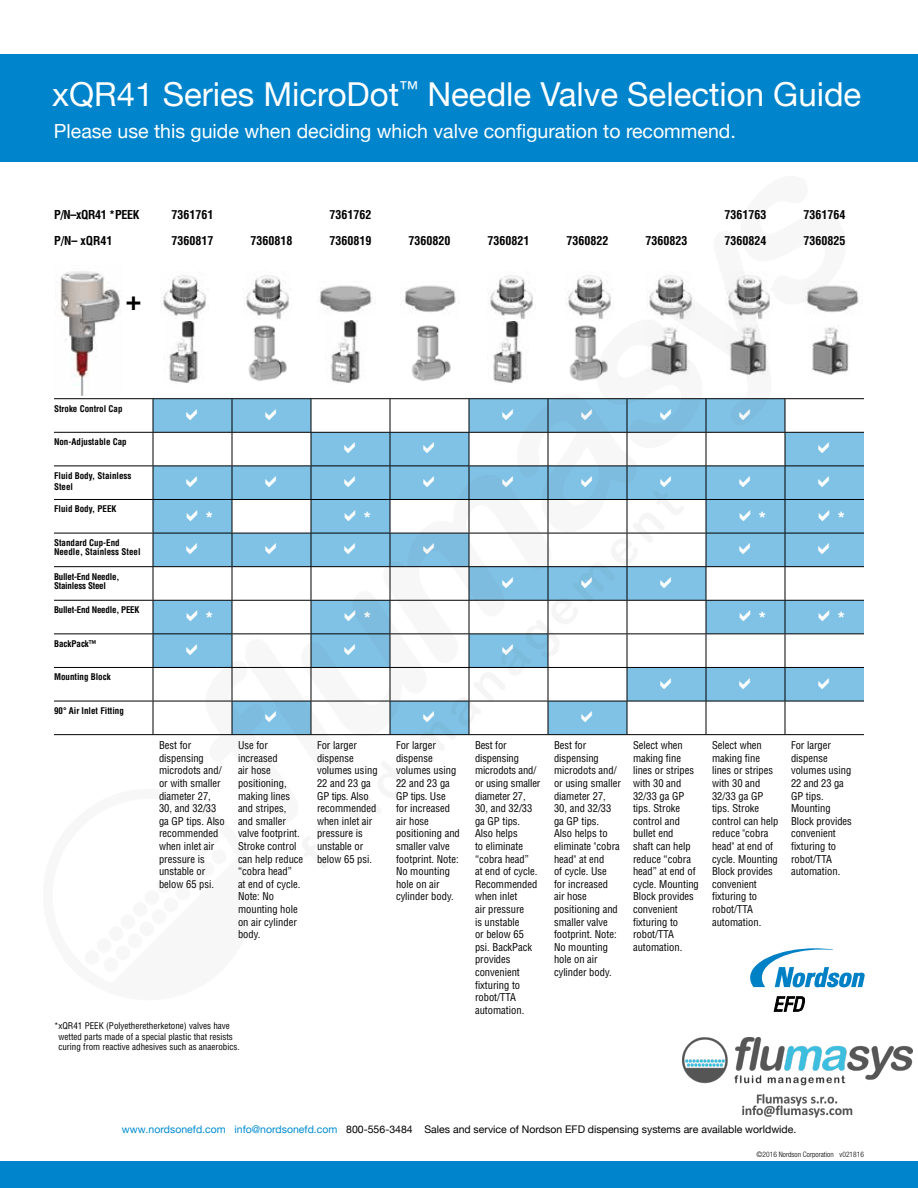
<style>
.page{position:relative;width:918px;height:1188px;background:#fff}
.page>*{position:absolute;margin:0;border:0;box-sizing:border-box;transform-origin:0 0}
.t1{font:33px "Helvetica Neue";color:#fff}
.t2{font:700 27px "Helvetica Neue";color:#000}
.t3{font:19.5px "Helvetica Neue";color:#fff}
.t4{font:700 condensed 18px "Helvetica";color:#fff}
.t5{font:700 condensed 12px "Helvetica";color:#000}
.t6{font:700 condensed 12px "Helvetica";letter-spacing:-.025em;color:#000}
.t7{font:condensed 10.5px/12.6px "Helvetica";color:#000}
.t8{font:10.5px "Helvetica Neue";color:#000}
.t9{font:700 condensed 9px/10.8px "Helvetica";color:#000}
.t10{font:condensed 9px/10.8px "Helvetica";color:#000}
.t11{font:700 condensed 9px/9px "Helvetica";letter-spacing:-.025em;color:#000}
.t12{font:300 condensed 7.5px "Helvetica Neue";color:#000}
.s1{color:#008cd1}
</style>
<div class="page">
<div style="left:0;top:1161px;width:918px;height:27px;background:#0084cb"></div>
<div style="left:0;top:54px;width:918px;height:108px;background:#0084cb"></div>
<img style="left:682px;top:1053px;width:230px;height:65px">
<img style="left:54px;top:271px;width:859px;height:782px">
<svg style="left:187px;top:409px;width:10px;height:11px"></svg>
<svg style="left:266px;top:409px;width:10px;height:11px"></svg>
<svg style="left:503px;top:409px;width:10px;height:11px"></svg>
<svg style="left:582px;top:409px;width:10px;height:11px"></svg>
<svg style="left:661px;top:409px;width:10px;height:11px"></svg>
<svg style="left:740px;top:409px;width:10px;height:11px"></svg>
<svg style="left:344px;top:442px;width:11px;height:12px"></svg>
<svg style="left:424px;top:442px;width:10px;height:12px"></svg>
<svg style="left:818px;top:442px;width:11px;height:12px"></svg>
<svg style="left:187px;top:476px;width:10px;height:11px"></svg>
<svg style="left:266px;top:476px;width:10px;height:11px"></svg>
<svg style="left:345px;top:476px;width:10px;height:11px"></svg>
<svg style="left:424px;top:476px;width:10px;height:11px"></svg>
<svg style="left:503px;top:476px;width:10px;height:11px"></svg>
<svg style="left:582px;top:476px;width:10px;height:11px"></svg>
<svg style="left:661px;top:476px;width:10px;height:11px"></svg>
<svg style="left:740px;top:476px;width:10px;height:11px"></svg>
<svg style="left:819px;top:476px;width:10px;height:11px"></svg>
<svg style="left:187px;top:510px;width:10px;height:11px"></svg>
<svg style="left:345px;top:510px;width:10px;height:11px"></svg>
<svg style="left:740px;top:510px;width:10px;height:11px"></svg>
<svg style="left:819px;top:510px;width:10px;height:11px"></svg>
<svg style="left:187px;top:543px;width:10px;height:12px"></svg>
<svg style="left:266px;top:543px;width:10px;height:12px"></svg>
<svg style="left:345px;top:543px;width:10px;height:12px"></svg>
<svg style="left:740px;top:543px;width:10px;height:12px"></svg>
<svg style="left:819px;top:543px;width:10px;height:12px"></svg>
<svg style="left:390px;top:499px;width:316px;height:135px"></svg>
<svg style="left:187px;top:610px;width:10px;height:12px"></svg>
<svg style="left:345px;top:610px;width:10px;height:12px"></svg>
<svg style="left:740px;top:610px;width:10px;height:12px"></svg>
<svg style="left:819px;top:610px;width:10px;height:12px"></svg>
<svg style="left:187px;top:644px;width:10px;height:11px"></svg>
<svg style="left:344px;top:644px;width:11px;height:11px"></svg>
<svg style="left:502px;top:644px;width:11px;height:11px"></svg>
<svg style="left:661px;top:677px;width:10px;height:12px"></svg>
<svg style="left:740px;top:677px;width:10px;height:12px"></svg>
<svg style="left:819px;top:677px;width:10px;height:12px"></svg>
<svg style="left:266px;top:711px;width:10px;height:11px"></svg>
<svg style="left:424px;top:711px;width:10px;height:11px"></svg>
<svg style="left:581px;top:711px;width:11px;height:11px"></svg>
<h1 class="t1" style="left:52px;top:70px;width:811px">xQR41 Series MicroDot<sup>™</sup> Needle Valve Selection Guide</h1>
<h3 class="t3" style="left:54px;top:117px;width:683px">Please use this guide when deciding which valve configuration to recommend.</h3>
<p class="t6" style="left:54px;top:208px;width:87px">P/N–xQR41 *PEEK</p>
<p class="t5" style="left:172px;top:208px;width:43px">7361761</p>
<p class="t5" style="left:330px;top:208px;width:43px">7361762</p>
<p class="t5" style="left:725px;top:208px;width:43px">7361763</p>
<p class="t5" style="left:804px;top:208px;width:43px">7361764</p>
<p class="t5" style="left:54px;top:234px;width:60px">P/N– xQR41</p>
<p class="t5" style="left:172px;top:234px;width:43px">7360817</p>
<p class="t5" style="left:251px;top:234px;width:43px">7360818</p>
<p class="t5" style="left:330px;top:234px;width:43px">7360819</p>
<p class="t5" style="left:409px;top:234px;width:43px">7360820</p>
<p class="t5" style="left:488px;top:234px;width:43px">7360821</p>
<p class="t5" style="left:566px;top:234px;width:43px">7360822</p>
<p class="t5" style="left:645px;top:234px;width:43px">7360823</p>
<p class="t5" style="left:724px;top:234px;width:43px">7360824</p>
<p class="t5" style="left:803px;top:234px;width:43px">7360825</p>
<h2 class="t2" style="left:126px;top:280px;width:18px">+</h2>
<p class="t9" style="left:54px;top:403px;width:70px">Stroke Control Cap</p>
<p class="t9" style="left:54px;top:436px;width:74px">Non-Adjustable Cap</p>
<p class="t9" style="left:54px;top:470px;width:79px">Fluid Body, Stainless<br>Steel</p>
<p class="t9" style="left:54px;top:504px;width:64px">Fluid Body, PEEK</p>
<h3 class="t4" style="left:205px;top:507px;width:10px">*</h3>
<h3 class="t4" style="left:363px;top:507px;width:10px">*</h3>
<h3 class="t4" style="left:758px;top:507px;width:10px">*</h3>
<h3 class="t4" style="left:837px;top:507px;width:10px">*</h3>
<p class="t9" style="left:54px;top:538px;width:88px;line-height:9px">Standard Cup-End<br>Needle, Stainless Steel</p>
<p class="t11" style="left:54px;top:572px;width:67px">Bullet-End Needle,<br>Stainless Steel</p>
<p class="t11" style="left:54px;top:605px;width:87px">Bullet-End Needle, PEEK</p>
<h3 class="t4" style="left:205px;top:608px;width:10px">*</h3>
<h3 class="t4" style="left:363px;top:608px;width:10px">*</h3>
<h3 class="t4" style="left:758px;top:608px;width:10px">*</h3>
<h3 class="t4" style="left:837px;top:608px;width:10px">*</h3>
<p class="t9" style="left:54px;top:638px;width:44px">BackPack™</p>
<p class="t9" style="left:54px;top:672px;width:58px">Mounting Block</p>
<p class="t9" style="left:54px;top:705px;width:71px">90° Air Inlet Fitting</p>
<p class="t7" style="left:159px;top:739px;width:67px">Best for dispensing microdots and/ or with smaller diameter 27,<br>30, and 32/33 ga GP tips. Also recommended when inlet air pressure is unstable or below 65 psi.</p>
<p class="t7" style="left:238px;top:739px;width:67px">Use for increased<br>air hose positioning, making lines and stripes, and smaller valve footprint.<br>Stroke control can help reduce “cobra head”<br>at end of cycle.<br>Note: No mounting hole on air cylinder body.</p>
<p class="t7" style="left:317px;top:739px;width:62px">For larger dispense volumes using<br>22 and 23 ga<br>GP tips. Also recommended when inlet air pressure is unstable or below 65 psi.</p>
<p class="t7" style="left:396px;top:739px;width:65px">For larger dispense volumes using<br>22 and 23 ga<br>GP tips. Use for increased air hose positioning and smaller valve footprint. Note:<br>No mounting hole on air cylinder body.</p>
<p class="t7" style="left:475px;top:739px;width:67px">Best for dispensing microdots and/ or using smaller diameter 27,<br>30, and 32/33 ga GP tips.<br>Also helps<br>to eliminate “cobra head”<br>at end of cycle.<br>Recommended when inlet<br>air pressure<br>is unstable<br>or below 65 psi. BackPack provides convenient fixturing to robot/TTA automation.</p>
<p class="t7" style="left:554px;top:739px;width:69px">Best for dispensing microdots and/ or using smaller diameter 27,<br>30, and 32/33 ga GP tips.<br>Also helps to eliminate "cobra head" at end<br>of cycle. Use for increased air hose positioning and smaller valve footprint. Note:<br>No mounting hole on air cylinder body.</p>
<p class="t7" style="left:633px;top:739px;width:67px">Select when making fine lines or stripes with 30 and<br>32/33 ga GP tips. Stroke control and bullet end<br>shaft can help reduce “cobra head” at end of cycle. Mounting<br>Block provides convenient fixturing to robot/TTA automation.</p>
<p class="t7" style="left:712px;top:739px;width:68px">Select when making fine lines or stripes with 30 and<br>32/33 ga GP tips. Stroke control can help reduce "cobra head" at end of cycle. Mounting<br>Block provides convenient fixturing to robot/TTA automation.</p>
<p class="t7" style="left:791px;top:739px;width:62px">For larger dispense volumes using<br>22 and 23 ga<br>GP tips.<br>Mounting<br>Block provides convenient fixturing to robot/TTA automation.</p>
<p class="t10" style="left:58px;top:1020px;width:183px;text-indent:-4px">*xQR41 PEEK (Polyetheretherketone) valves have wetted parts made of a special plastic that resists curing from reactive adhesives such as anaerobics.</p>
<p class="t8" style="left:122px;top:1122px;width:676px"><span class="s1">www.nordsonefd.com info@nordsonefd.com</span> 800-556-3484 Sales and service of Nordson EFD dispensing systems are available worldwide.</p>
<p class="t12" style="left:757px;top:1150px;width:109px">©2016 Nordson Corporation v021816</p>
</div>
